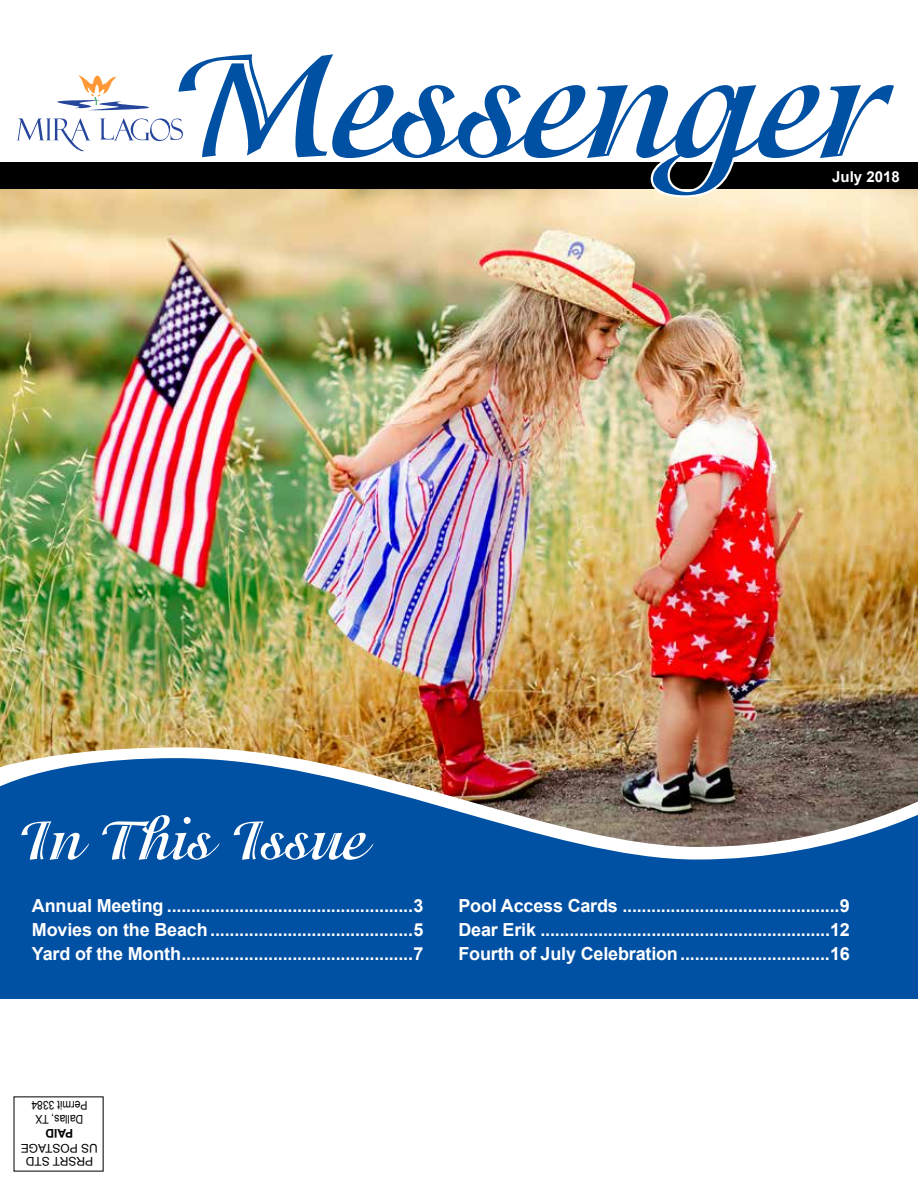
<style>
.page{position:relative;width:918px;height:1188px;background:#fff}
.page>*{position:absolute;margin:0;border:0;box-sizing:border-box;transform-origin:0 0}
.t1{font:700 162px "Isadora Std";color:#0050a3}
.t2{font:700 60px "Isadora Std";color:#fff}
.t3{font:700 18px/24px "Arial";letter-spacing:-.01em;color:#fff;text-align:justify}
.t4{font:700 15px "Arial";color:#fff}
.t5{font:12px/14.4px "Arial";color:#000;text-align:center;scale:.87 1}
.t6{font:12px/13.5px "Arial";color:#000;text-align:center}
.t7{font:700 12px "Arial";color:#000}
</style>
<div class="page">
<img style="left:0;top:189px;width:918px;height:558px">
<div style="left:0;top:163px;width:918px;height:26px;background:#000"></div>
<img style="left:0;top:747px;width:918px;height:11px">
<svg style="left:0;top:758px;width:918px;height:241px;background:#205a9a"></svg>
<svg style="left:16px;top:75px;width:884px;height:125px"></svg>
<h1 class="t1" style="left:170px;top:11px;width:718px">Messenger</h1>
<p class="t4" style="left:832px;top:167px;width:69px">July 2018</p>
<h2 class="t2" style="left:18px;top:805px;width:349px">In This Issue</h2>
<p class="t3" style="left:32px;top:895px;width:393px">Annual Meeting ...................................................3<br>Movies on the Beach..........................................5<br>Yard of the Month................................................7</p>
<p class="t3" style="left:458px;top:895px;width:393px">Pool Access Cards .............................................9<br>Dear Erik ............................................................12<br>Fourth of July Celebration...............................16</p>
<p class="t5" style="left:87px;top:1126px;width:66px;rotate:-180deg">Dallas, TX<br>Permit 3384</p>
<p class="t7" style="left:73px;top:1142px;width:29px;rotate:-180deg">PAID</p>
<p class="t6" style="left:98px;top:1168px;width:79px;rotate:-180deg">PRSRT STD<br>US POSTAGE</p>
</div>
